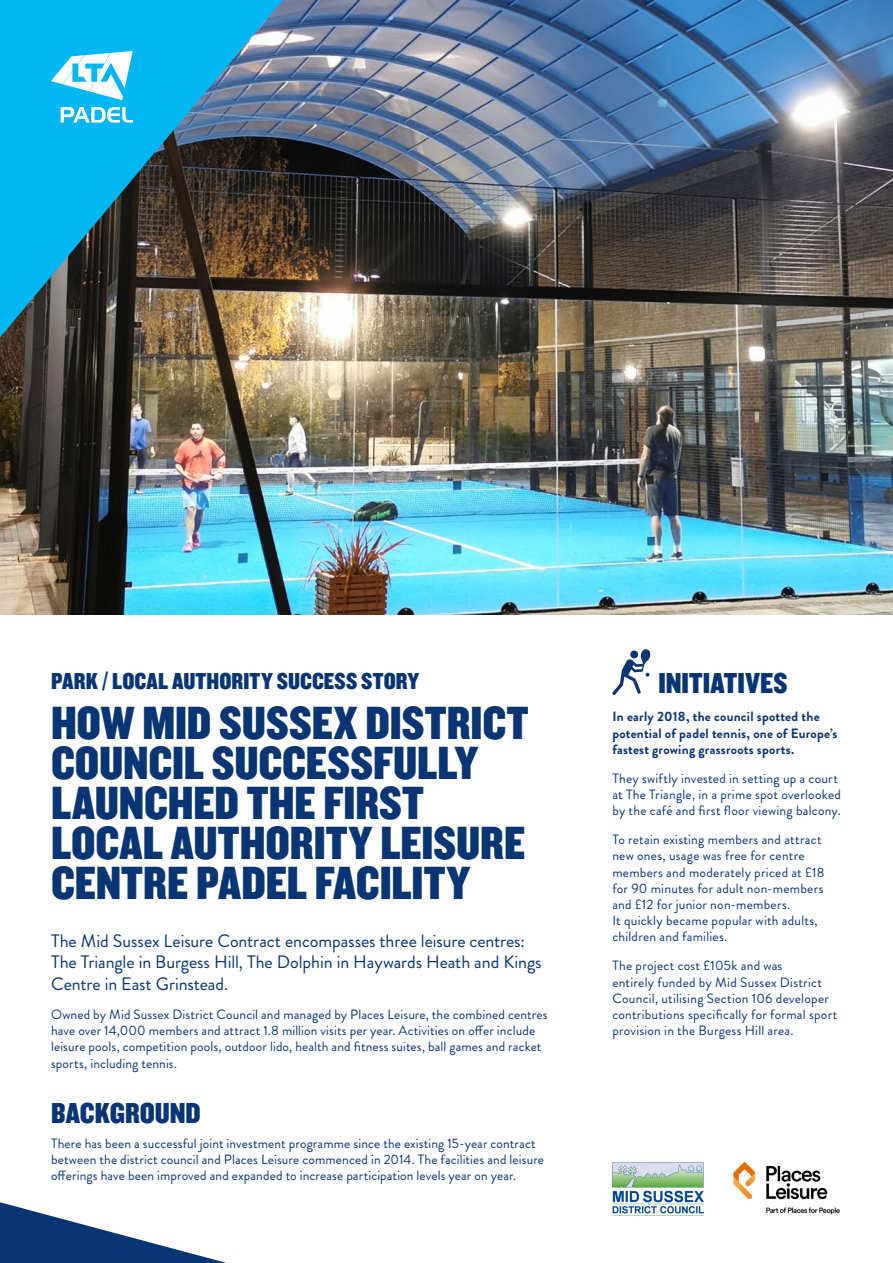
<style>
.page{position:relative;width:893px;height:1263px;background:#fff}
.page>*{position:absolute;margin:0;border:0;box-sizing:border-box;transform-origin:0 0}
.t1{font:48.45px/40px "Knockout 70 Full Welterwt";letter-spacing:-.005em;color:#0a3574}
.t2{font:30px "Knockout 70 Full Welterwt";color:#0a3574}
.t3{font:24px "Knockout 70 Full Welterwt";letter-spacing:.005em;color:#0a3574}
.t4{font:18px/21.6px "Brandon Grotesque";letter-spacing:-.005em;color:#0a3574}
.t5{font:13.5px/16.2px "Brandon Grotesque";letter-spacing:.015em;color:#0a3574}
.t6{font:700 13.5px/16.2px "Brandon Grotesque";letter-spacing:.015em;color:#0a3574}
</style>
<div class="page">
<img style="left:0;top:0;width:893px;height:614px">
<img style="left:0;top:0;width:283px;height:337px">
<svg style="left:51px;top:51px;width:82px;height:49px"></svg>
<svg style="left:61px;top:107px;width:72px;height:16px"></svg>
<svg style="left:0;top:1202px;width:227px;height:61px"></svg>
<img style="left:733px;top:1161px;width:107px;height:54px">
<img style="left:612px;top:1162px;width:91px;height:52px">
<svg style="left:612px;top:649px;width:38px;height:46px"></svg>
<h3 class="t3" style="left:51px;top:666px;width:370px">PARK / LOCAL AUTHORITY SUCCESS STORY</h3>
<h1 class="t1" style="left:51px;top:701px;width:479px">HOW MID SUSSEX DISTRICT<br>COUNCIL SUCCESSFULLY<br>LAUNCHED THE FIRST<br>LOCAL AUTHORITY LEISURE<br>CENTRE PADEL FACILITY</h1>
<h3 class="t4" style="left:51px;top:930px;width:492px">The Mid Sussex Leisure Contract encompasses three leisure centres:<br>The Triangle in Burgess Hill, The Dolphin in Haywards Heath and Kings<br>Centre in East Grinstead.</h3>
<p class="t5" style="left:51px;top:1006px;width:498px">Owned by Mid Sussex District Council and managed by Places Leisure, the combined centres have over 14,000 members and attract 1.8 million visits per year. Activities on offer include leisure pools, competition pools, outdoor lido, health and fitness suites, ball games and racket sports, including tennis.</p>
<h2 class="t2" style="left:51px;top:1094px;width:151px">BACKGROUND</h2>
<p class="t5" style="left:51px;top:1135px;width:495px">There has been a successful joint investment programme since the existing 15-year contract between the district council and Places Leisure commenced in 2014. The facilities and leisure offerings have been improved and expanded to increase participation levels year on year.</p>
<h2 class="t2" style="left:658px;top:663px;width:131px">INITIATIVES</h2>
<p class="t6" style="left:612px;top:709px;width:227px">In early 2018, the council spotted the potential of padel tennis, one of Europe’s fastest growing grassroots sports.</p>
<p class="t5" style="left:612px;top:770px;width:230px">They swiftly invested in setting up a court at The Triangle, in a prime spot overlooked by the café and first floor viewing balcony.</p>
<p class="t5" style="left:612px;top:832px;width:214px">To retain existing members and attract new ones, usage was free for centre members and moderately priced at £18 for 90 minutes for adult non-members and £12 for junior non-members.<br>It quickly became popular with adults, children and families.</p>
<p class="t5" style="left:612px;top:958px;width:227px">The project cost £105k and was<br>entirely funded by Mid Sussex District Council, utilising Section 106 developer contributions specifically for formal sport provision in the Burgess Hill area.</p>
</div>
